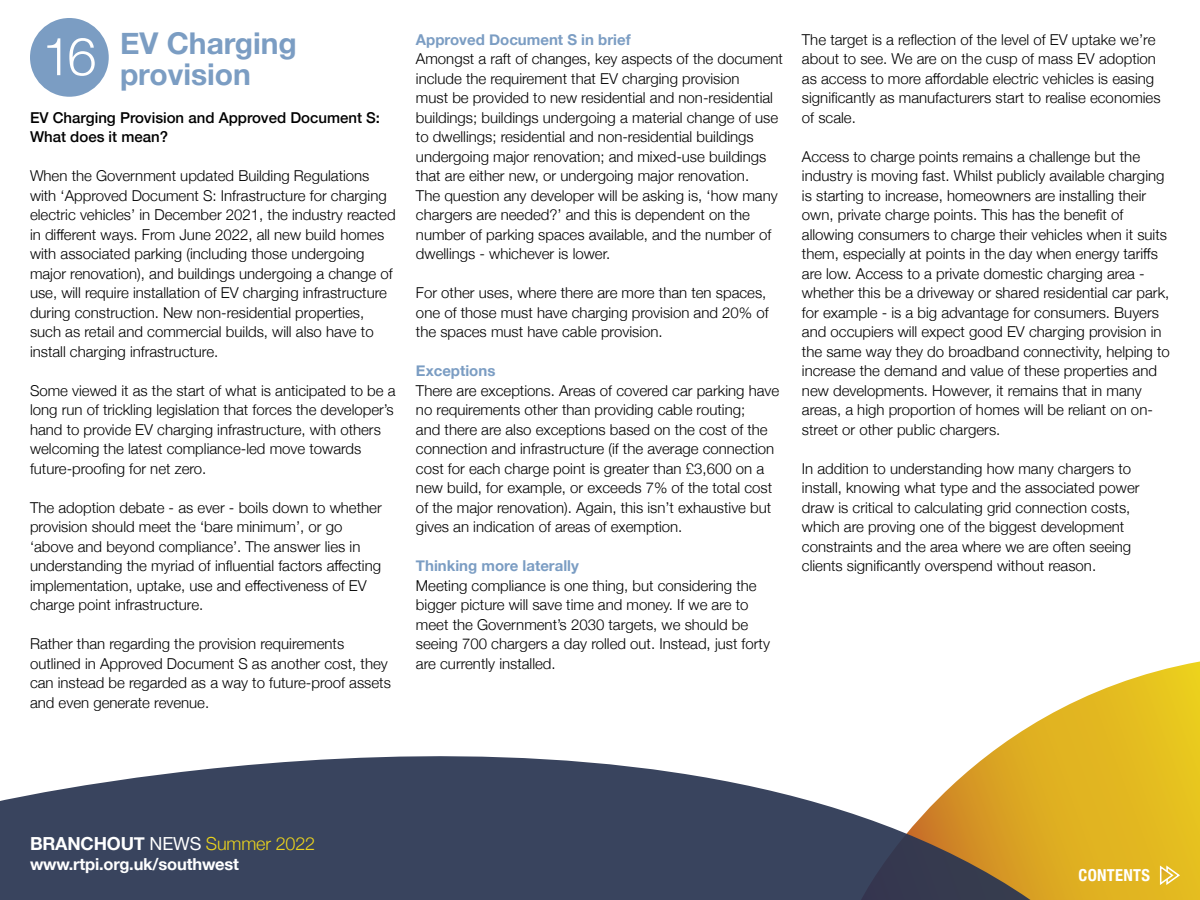
<style>
.page{position:relative;width:1200px;height:900px;background:#fff}
.page>*{position:absolute;margin:0;border:0;box-sizing:border-box;transform-origin:0 0}
.t1{font:300 52.65px "Helvetica Neue";color:#fff}
.t2{font:700 30px/31.5px "Helvetica Neue";color:#7b9dc3}
.t3{font:300 18px "Helvetica Neue";letter-spacing:-.01em;color:#edd51c}
.t4{font:700 16.5px "Helvetica Neue";letter-spacing:-.01em;color:#fff}
.t5{font:700 condensed 16.5px "Helvetica Neue";letter-spacing:.02em;color:#fff}
.t6{font:300 15px/19.5px "Helvetica Neue";color:#000}
.t7{font:500 15px/19.5px "Helvetica Neue";color:#000}
.t8{font:700 15px "Helvetica Neue";color:#7b9dc3}
.s1{font-weight:700;color:#fff}
.s2{font-weight:400;color:#fff}
</style>
<div class="page">
<svg style="left:988px;top:662px;width:212px;height:238px"></svg>
<svg style="left:0;top:755px;width:1030px;height:145px;fill:#39445e"></svg>
<svg style="left:1159px;top:864px;width:22px;height:23px"></svg>
<div style="left:30px;top:18px;width:79px;height:79px;background:#7b9dc3;border-radius:50%"></div>
<h2 class="t2" style="left:120px;top:28px;width:178px">EV Charging provision</h2>
<h1 class="t1" style="left:42px;top:14px;width:56px">16</h1>
<p class="t7" style="left:30px;top:106px;width:352px">EV Charging Provision and Approved Document S:<br>What does it mean?</p>
<p class="t6" style="left:30px;top:165px;width:367px">When the Government updated Building Regulations with ‘Approved Document S: Infrastructure for charging electric vehicles’ in December 2021, the industry reacted in different ways. From June 2022, all new build homes with associated parking (including those undergoing major renovation), and buildings undergoing a change of use, will require installation of EV charging infrastructure during construction. New non-residential properties, such as retail and commercial builds, will also have to install charging infrastructure.</p>
<p class="t6" style="left:30px;top:379px;width:367px">Some viewed it as the start of what is anticipated to be a long run of trickling legislation that forces the developer’s hand to provide EV charging infrastructure, with others welcoming the latest compliance-led move towards future-proofing for net zero.</p>
<p class="t6" style="left:30px;top:496px;width:353px">The adoption debate - as ever - boils down to whether provision should meet the ‘bare minimum’, or go ‘above and beyond compliance’. The answer lies in understanding the myriad of influential factors affecting implementation, uptake, use and effectiveness of EV charge point infrastructure.</p>
<p class="t6" style="left:30px;top:633px;width:362px">Rather than regarding the provision requirements outlined in Approved Document S as another cost, they can instead be regarded as a way to future-proof assets and even generate revenue.</p>
<p class="t8" style="left:416px;top:28px;width:216px">Approved Document S in brief</p>
<p class="t6" style="left:416px;top:48px;width:369px">Amongst a raft of changes, key aspects of the document include the requirement that EV charging provision<br>must be provided to new residential and non-residential buildings; buildings undergoing a material change of use to dwellings; residential and non-residential buildings undergoing major renovation; and mixed-use buildings that are either new, or undergoing major renovation.<br>The question any developer will be asking is, ‘how many chargers are needed?’ and this is dependent on the number of parking spaces available, and the number of dwellings - whichever is lower.</p>
<p class="t6" style="left:416px;top:282px;width:354px">For other uses, where there are more than ten spaces, one of those must have charging provision and 20% of the spaces must have cable provision.</p>
<p class="t8" style="left:416px;top:359px;width:81px">Exceptions</p>
<p class="t6" style="left:416px;top:379px;width:365px">There are exceptions. Areas of covered car parking have no requirements other than providing cable routing;<br>and there are also exceptions based on the cost of the connection and infrastructure (if the average connection cost for each charge point is greater than £3,600 on a new build, for example, or exceeds 7% of the total cost of the major renovation). Again, this isn’t exhaustive but gives an indication of areas of exemption.</p>
<p class="t8" style="left:416px;top:554px;width:164px">Thinking more laterally</p>
<p class="t6" style="left:416px;top:574px;width:355px">Meeting compliance is one thing, but considering the bigger picture will save time and money. If we are to meet the Government’s 2030 targets, we should be seeing 700 chargers a day rolled out. Instead, just forty are currently installed.</p>
<p class="t6" style="left:802px;top:28px;width:360px">The target is a reflection of the level of EV uptake we’re about to see. We are on the cusp of mass EV adoption as access to more affordable electric vehicles is easing significantly as manufacturers start to realise economies of scale.</p>
<p class="t6" style="left:802px;top:145px;width:369px">Access to charge points remains a challenge but the industry is moving fast. Whilst publicly available charging is starting to increase, homeowners are installing their own, private charge points. This has the benefit of allowing consumers to charge their vehicles when it suits them, especially at points in the day when energy tariffs are low. Access to a private domestic charging area - whether this be a driveway or shared residential car park, for example - is a big advantage for consumers. Buyers and occupiers will expect good EV charging provision in the same way they do broadband connectivity, helping to increase the demand and value of these properties and new developments. However, it remains that in many areas, a high proportion of homes will be reliant on on&shy;street or other public chargers.</p>
<p class="t6" style="left:802px;top:457px;width:339px">In addition to understanding how many chargers to install, knowing what type and the associated power draw is critical to calculating grid connection costs, which are proving one of the biggest development constraints and the area where we are often seeing clients significantly overspend without reason.</p>
<p class="t3" style="left:30px;top:829px;width:287px"><span class="s1">BRANCHOUT</span> <span class="s2">NEWS</span> Summer 2022</p>
<p class="t4" style="left:30px;top:851px;width:211px">www.rtpi.org.uk/southwest</p>
<p class="t5" style="left:1078px;top:862px;width:73px">CONTENTS</p>
</div>
